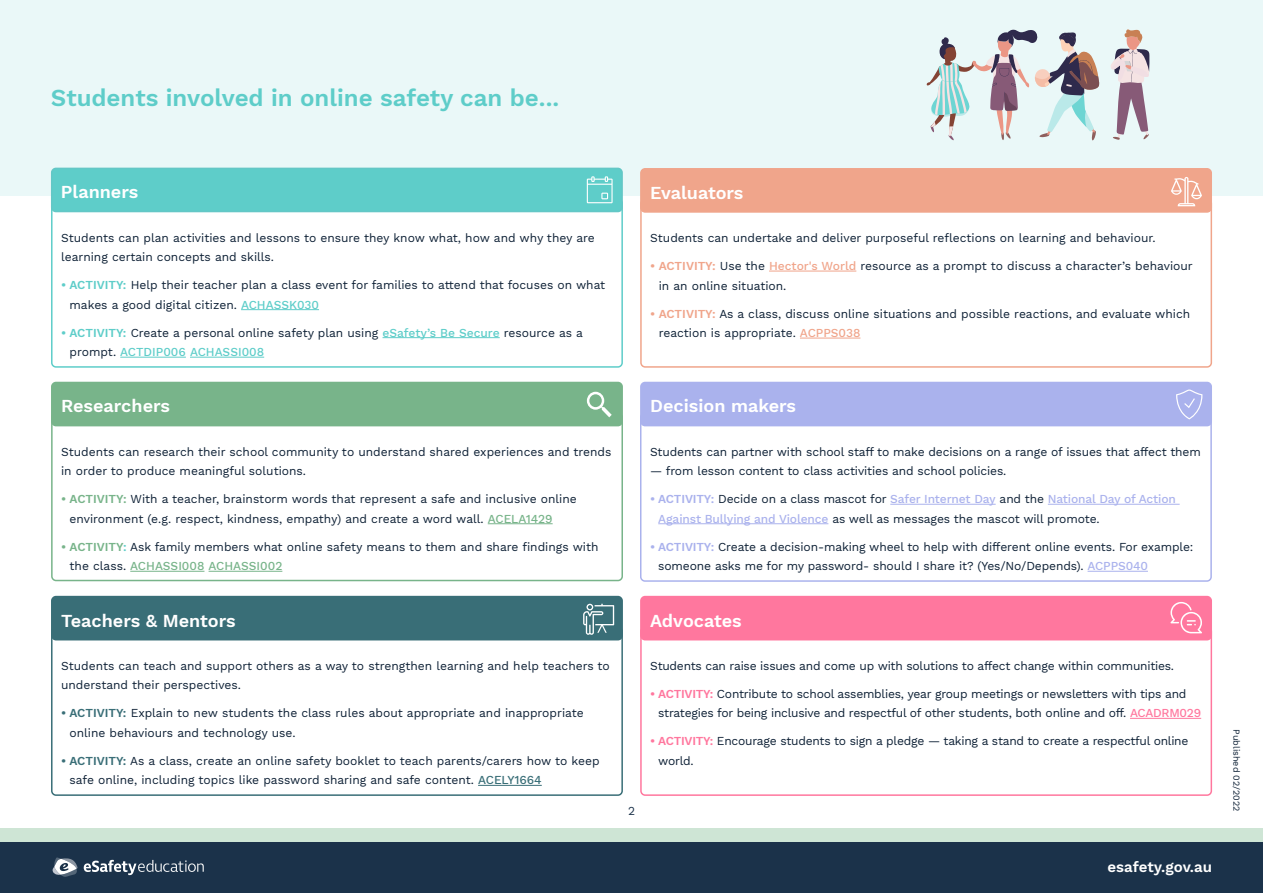
<style>
.page{position:relative;width:1263px;height:893px;background:#fff}
.page>*{position:absolute;margin:0;border:0;box-sizing:border-box;transform-origin:0 0}
.t1{font:600 24px "Work Sans";color:#5ecdc9}
.t2{font:600 18px "Work Sans";color:#fff}
.t3{font:600 15px "Work Sans";color:#fff}
.t4{font:12px/19.5px "Work Sans";color:#0c1f34}
.t5{font:12px/19.5px "Work Sans";letter-spacing:-.02em;color:#0c1f34}
.t6{font:12px "Work Sans";color:#1b324a}
.t7{font:9px "Work Sans";color:#0c1f34}
.s1{font-weight:600;color:#5ecdc9}
.s2{font-weight:500;color:#5ecdc9}
.s3{font-weight:600;color:#78b48a}
.s4{font-weight:500;color:#78b48a}
.s5{font-weight:600;color:#396e77}
.s6{font-weight:500;color:#396e77}
.s7{font-weight:600;color:#f0a58b}
.s8{font-weight:500;color:#f0a58b}
.s9{font-weight:600;color:#aab2ed}
.s10{font-weight:500;color:#aab2ed}
.s11{font-weight:600;color:#ff779e}
.s12{font-weight:500;color:#ff779e}
</style>
<div class="page">
<div style="left:0;top:828px;width:1263px;height:19px;background:#cee5d5"></div>
<div style="left:0;top:842px;width:1263px;height:51px;background:#1b324a"></div>
<svg style="left:84px;top:860px;width:120px;height:15px"></svg>
<svg style="left:53px;top:857px;width:25px;height:20px"></svg>
<div style="left:0;top:0;width:1263px;height:196px;background:#eaf8f8"></div>
<hr style="left:241px;top:309px;width:78px;height:1px;background:#5ecdc9">
<hr style="left:382px;top:337px;width:118px;height:1px;background:#5ecdc9">
<hr style="left:120px;top:357px;width:66px;height:1px;background:#5ecdc9">
<hr style="left:190px;top:357px;width:74px;height:1px;background:#5ecdc9">
<div style="left:51px;top:198px;width:572px;height:170px;border:2px solid #5ecdc9;border-radius:4px"></div>
<div style="left:52px;top:168px;width:570px;height:44px;background:#5ecdc9;border-radius:4px"></div>
<div style="left:51px;top:168px;width:572px;height:44px;border:2px solid #64c7c6;border-radius:4px"></div>
<svg style="left:587px;top:176px;width:26px;height:27px"></svg>
<hr style="left:488px;top:523px;width:65px;height:1px;background:#78b48a">
<hr style="left:130px;top:571px;width:74px;height:1px;background:#78b48a">
<hr style="left:209px;top:571px;width:73px;height:1px;background:#78b48a">
<div style="left:51px;top:412px;width:572px;height:169px;border:2px solid #78b48a;border-radius:4px"></div>
<div style="left:52px;top:382px;width:570px;height:44px;background:#78b48a;border-radius:4px"></div>
<div style="left:51px;top:382px;width:572px;height:44px;border:2px solid #78b48a;border-radius:4px"></div>
<svg style="left:587px;top:392px;width:25px;height:25px"></svg>
<hr style="left:769px;top:271px;width:87px;height:1px;background:#f0a58b">
<hr style="left:800px;top:338px;width:60px;height:1px;background:#f0a58b">
<div style="left:640px;top:199px;width:572px;height:169px;border:2px solid #f0a58b;border-radius:4px"></div>
<div style="left:641px;top:169px;width:570px;height:43px;background:#f0a58b;border-radius:4px"></div>
<div style="left:640px;top:168px;width:572px;height:45px;border:2px solid #f0a58b;border-radius:4px"></div>
<hr style="left:478px;top:785px;width:64px;height:1px;background:#396e77">
<div style="left:51px;top:626px;width:572px;height:170px;border:2px solid #396e77;border-radius:4px"></div>
<div style="left:52px;top:597px;width:570px;height:43px;background:#396e77;border-radius:4px"></div>
<div style="left:51px;top:596px;width:572px;height:44px;border:2px solid #396e77;border-radius:4px"></div>
<svg style="left:583px;top:604px;width:31px;height:31px"></svg>
<svg style="left:926px;top:30px;width:173px;height:111px"></svg>
<svg style="left:1111px;top:29px;width:39px;height:111px"></svg>
<svg style="left:1171px;top:177px;width:31px;height:29px"></svg>
<hr style="left:1130px;top:718px;width:71px;height:1px;background:#ff779e">
<div style="left:640px;top:626px;width:572px;height:170px;border:2px solid #ff779e;border-radius:4px"></div>
<div style="left:641px;top:597px;width:570px;height:43px;background:#ff779e;border-radius:4px"></div>
<div style="left:640px;top:596px;width:572px;height:44px;border:2px solid #ff779e;border-radius:4px"></div>
<svg style="left:1170px;top:602px;width:32px;height:31px"></svg>
<hr style="left:890px;top:504px;width:106px;height:1px;background:#aab2ed">
<hr style="left:1048px;top:504px;width:132px;height:1px;background:#aab2ed">
<hr style="left:658px;top:523px;width:170px;height:1px;background:#aab2ed">
<hr style="left:1087px;top:571px;width:61px;height:1px;background:#aab2ed">
<div style="left:640px;top:412px;width:572px;height:170px;border:2px solid #aab2ed;border-radius:4px"></div>
<div style="left:641px;top:382px;width:570px;height:44px;background:#aab2ed;border-radius:4px"></div>
<div style="left:640px;top:382px;width:572px;height:44px;border:2px solid #aab2ed;border-radius:4px"></div>
<svg style="left:1176px;top:389px;width:26px;height:30px"></svg>
<h1 class="t1" style="left:51px;top:84px;width:510px">Students involved in online safety can be...</h1>
<h2 class="t2" style="left:61px;top:182px;width:79px">Planners</h2>
<p class="t4" style="left:61px;top:228px;width:535px">Students can plan activities and lessons to ensure they know what, how and why they are learning certain concepts and skills.</p>
<p class="t4" style="left:70px;top:276px;width:537px;text-indent:-8px"><span class="s1">• ACTIVITY:</span> Help their teacher plan a class event for families to attend that focuses on what makes a good digital citizen. <span class="s2">ACHASSK030</span></p>
<p class="t4" style="left:70px;top:323px;width:515px;text-indent:-8px"><span class="s1">• ACTIVITY:</span> Create a personal online safety plan using <span class="s2">eSafety’s Be Secure</span> resource as a prompt. <span class="s2">ACTDIP006 ACHASSI008</span></p>
<h2 class="t2" style="left:61px;top:396px;width:111px">Researchers</h2>
<p class="t4" style="left:61px;top:442px;width:552px">Students can research their school community to understand shared experiences and trends in order to produce meaningful solutions.</p>
<p class="t4" style="left:70px;top:490px;width:509px;text-indent:-8px"><span class="s3">• ACTIVITY:</span> With a teacher, brainstorm words that represent a safe and inclusive online environment (e.g. respect, kindness, empathy) and create a word wall. <span class="s4">ACELA1429</span></p>
<p class="t4" style="left:70px;top:538px;width:530px;text-indent:-8px"><span class="s3">• ACTIVITY</span><span class="s1">:</span> Ask family members what online safety means to them and share findings with the class. <span class="s4">ACHASSI008 ACHASSI002</span></p>
<h2 class="t2" style="left:61px;top:610px;width:176px">Teachers &amp; Mentors</h2>
<p class="t4" style="left:61px;top:657px;width:550px">Students can teach and support others as a way to strengthen learning and help teachers to understand their perspectives.</p>
<p class="t4" style="left:70px;top:704px;width:516px;text-indent:-8px"><span class="s5">• ACTIVITY:</span> Explain to new students the class rules about appropriate and inappropriate online behaviours and technology use.</p>
<p class="t4" style="left:70px;top:752px;width:532px;text-indent:-8px"><span class="s5">• ACTIVITY:</span> As a class, create an online safety booklet to teach parents/carers how to keep safe online, including topics like password sharing and safe content. <span class="s6">ACELY1664</span></p>
<h2 class="t2" style="left:650px;top:182px;width:95px">Evaluators</h2>
<p class="t4" style="left:650px;top:229px;width:507px">Students can undertake and deliver purposeful reflections on learning and behaviour.</p>
<p class="t4" style="left:659px;top:257px;width:536px;text-indent:-8px"><span class="s7">• ACTIVITY:</span> Use the <span class="s8">Hector's World</span> resource as a prompt to discuss a character’s behaviour in an online situation.</p>
<p class="t4" style="left:659px;top:304px;width:533px;text-indent:-8px"><span class="s7">• ACTIVITY:</span> As a class, discuss online situations and possible reactions, and evaluate which reaction is appropriate. <span class="s8">ACPPS038</span></p>
<h2 class="t2" style="left:650px;top:396px;width:148px">Decision makers</h2>
<p class="t4" style="left:650px;top:442px;width:552px">Students can partner with school staff to make decisions on a range of issues that affect them</p>
<p class="t4" style="left:650px;top:462px;width:358px">— from lesson content to class activities and school policies.</p>
<p class="t4" style="left:658px;top:490px;width:519px;text-indent:-8px"><span class="s9">• ACTIVITY:</span> Decide on a class mascot for <span class="s10">Safer Internet Day</span> and the <span class="s10">National Day of Action<br>Against Bullying and Violence</span> as well as messages the mascot will promote.</p>
<p class="t4" style="left:658px;top:538px;width:537px;text-indent:-8px"><span class="s9">• ACTIVITY:</span> Create a decision-making wheel to help with different online events. For example: someone asks me for my password- should I share it? (Yes/No/Depends). <span class="s10">ACPPS040</span></p>
<h2 class="t2" style="left:650px;top:610px;width:93px">Advocates</h2>
<p class="t5" style="left:650px;top:657px;width:525px">Students can raise issues and come up with solutions to affect change within communities.</p>
<p class="t5" style="left:658px;top:685px;width:544px;text-indent:-8px"><span class="s11">• ACTIVITY:</span> Contribute to school assemblies, year group meetings or newsletters with tips and strategies for being inclusive and respectful of other students, both online and off. <span class="s12">ACADRM029</span></p>
<p class="t5" style="left:658px;top:732px;width:532px;text-indent:-8px"><span class="s11">• ACTIVITY:</span> Encourage students to sign a pledge — taking a stand to create a respectful online world.</p>
<p class="t6" style="left:628px;top:803px;width:8px">2</p>
<h2 class="t2" style="left:1086px;top:855px;width:127px">esafety.gov.au</h2>
<p class="t3" style="left:1107px;top:858px;width:106px">esafety.gov.au</p>
<p class="t7" style="left:1242px;top:729px;width:84px;rotate:90deg">Published 02/2022</p>
</div>
